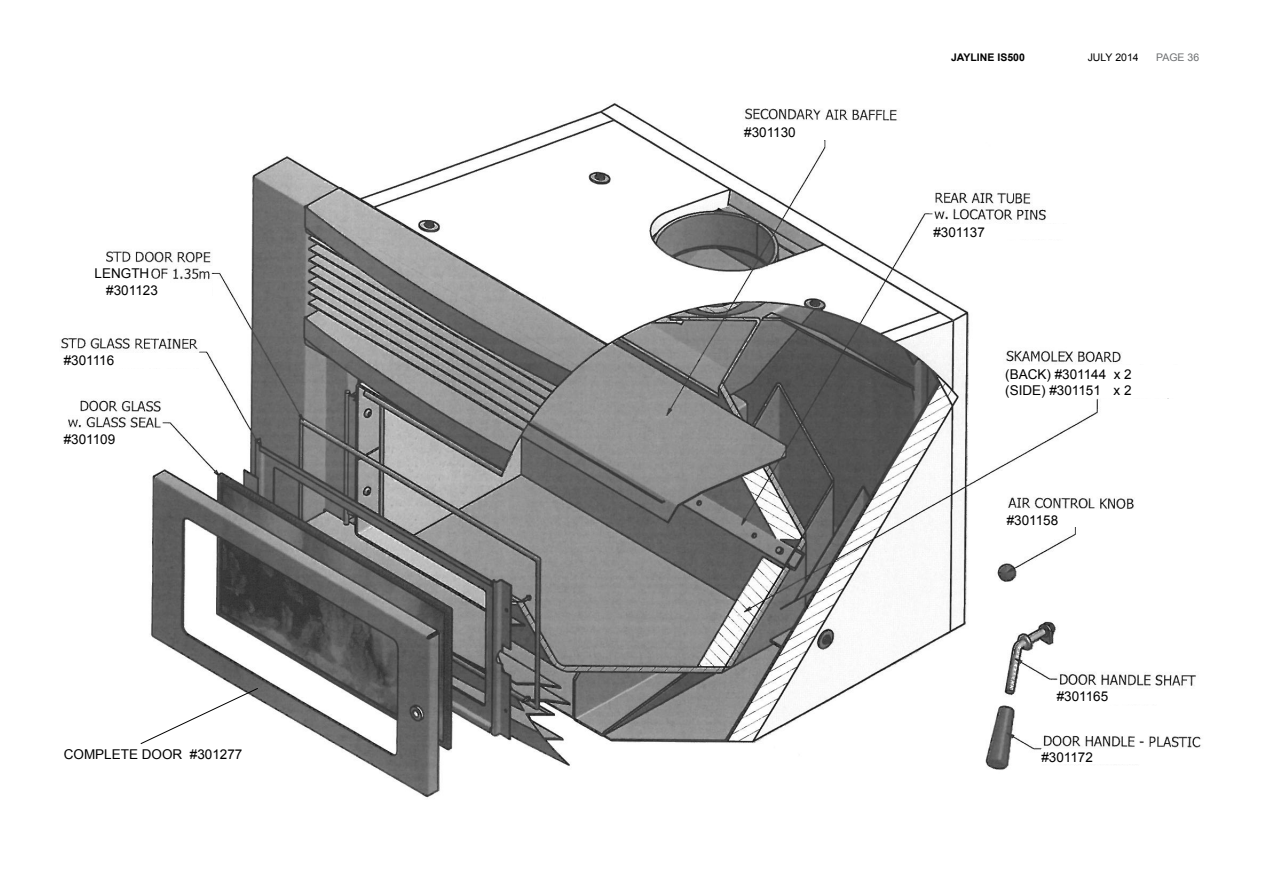
<style>
.page{position:relative;width:1263px;height:893px;background:#fff}
.page>*{position:absolute;margin:0;border:0;box-sizing:border-box;transform-origin:0 0}
.t1{font:13.5px/16.2px "Arial";color:#000}
.t2{font:700 10.5px "Arial";color:#000}
.t3{font:10.5px "Arial";color:#000}
.t4{font:10.5px "Arial";color:#6d6f71}
</style>
<div class="page">
<img style="left:61px;top:103px;width:1140px;height:695px">
<div style="left:744px;top:125px;width:185px;height:15px;background:#fff"></div>
<div style="left:933px;top:224px;width:185px;height:15px;background:#fff"></div>
<div style="left:1005px;top:366px;width:185px;height:32px;background:#fff"></div>
<div style="left:1007px;top:512px;width:185px;height:15px;background:#fff"></div>
<div style="left:1057px;top:689px;width:185px;height:15px;background:#fff"></div>
<div style="left:1041px;top:749px;width:185px;height:15px;background:#fff"></div>
<div style="left:64px;top:746px;width:185px;height:15px;background:#fff"></div>
<svg style="left:140px;top:687px;width:119px;height:58px"></svg>
<div style="left:64px;top:432px;width:109px;height:14px;background:#fff"></div>
<div style="left:64px;top:353px;width:136px;height:15px;background:#fff"></div>
<div style="left:106px;top:283px;width:106px;height:14px;background:#fff"></div>
<div style="left:95px;top:266px;width:55px;height:15px;background:#fff"></div>
<p class="t1" style="left:95px;top:266px;width:56px">LENGTH</p>
<p class="t1" style="left:106px;top:282px;width:53px">#301123</p>
<p class="t1" style="left:64px;top:353px;width:52px">#301116</p>
<p class="t1" style="left:64px;top:431px;width:53px">#301109</p>
<p class="t1" style="left:744px;top:124px;width:53px">#301130</p>
<p class="t2" style="left:951px;top:50px;width:33px">JAYLINE</p>
<p class="t2" style="left:997px;top:50px;width:29px">IS500</p>
<p class="t3" style="left:1088px;top:50px;width:52px">JULY 2014</p>
<p class="t4" style="left:1156px;top:50px;width:8px">PAGE</p>
<p class="t4" style="left:1187px;top:50px;width:13px">36</p>
<p class="t1" style="left:933px;top:224px;width:53px">#301137</p>
<p class="t1" style="left:1005px;top:366px;width:128px">(BACK) #301144 X 2 (SIDE) #301151 X 2</p>
<p class="t1" style="left:1007px;top:512px;width:53px">#301158</p>
<p class="t1" style="left:1057px;top:689px;width:53px">#301165</p>
<p class="t1" style="left:64px;top:746px;width:20px">COMPLETE</p>
<p class="t1" style="left:142px;top:746px;width:21px">DOOR</p>
<p class="t1" style="left:190px;top:746px;width:54px">#301277</p>
<p class="t1" style="left:1041px;top:749px;width:53px">#301172</p>
</div>
